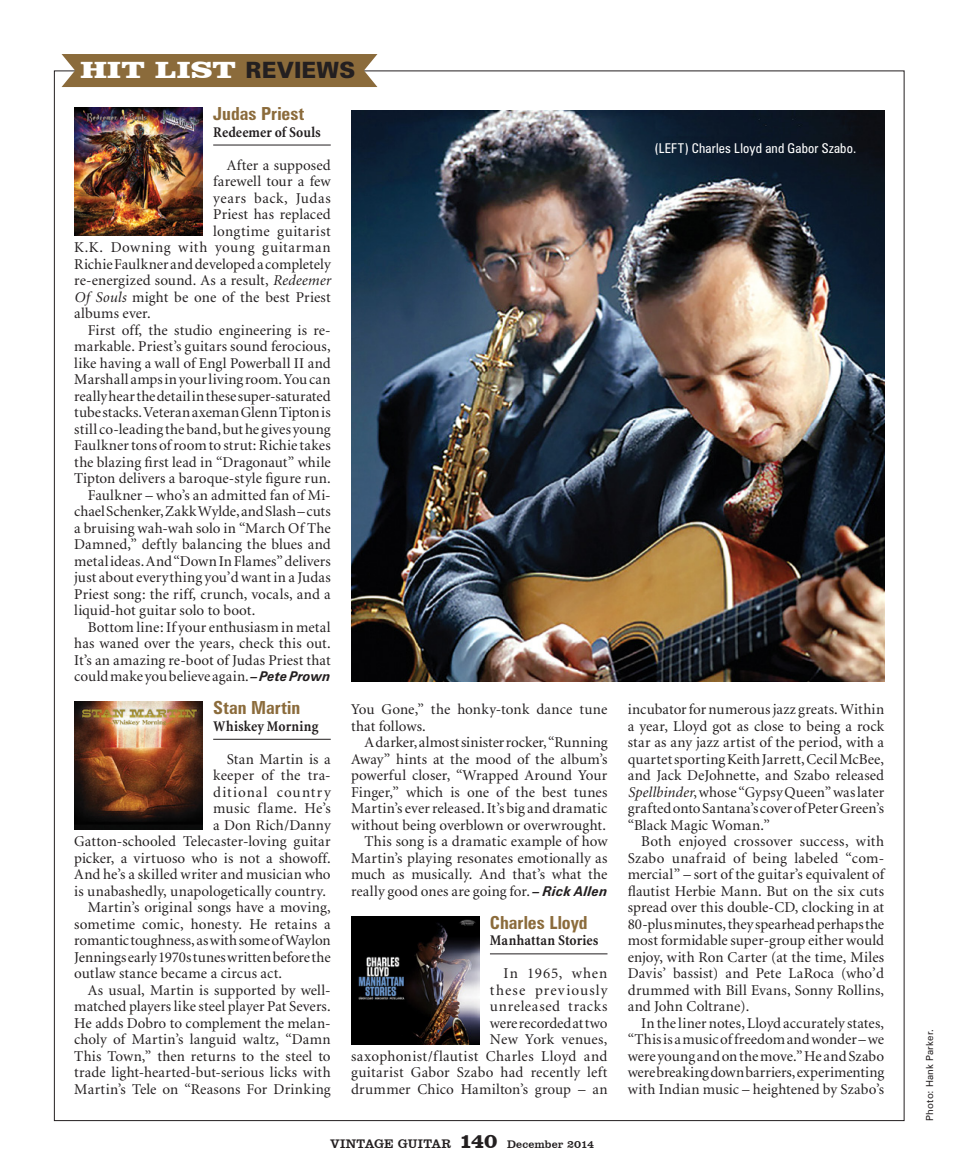
<style>
.page{position:relative;width:972px;height:1175px;background:#fff}
.page>*{position:absolute;margin:0;border:0;box-sizing:border-box;transform-origin:0 0}
.t1{font:900 24px "Clarendon BT";letter-spacing:.005em;color:#fff;scale:1.31 1}
.t2{font:700 condensed 18px "Zurich BT";letter-spacing:.005em;color:#8b6b3b}
.t3{font:15px/16.5px "Minion";letter-spacing:.01em;color:#231f20;text-align:justify}
.t4{font:700 condensed 15px "Minion";letter-spacing:.01em;color:#231f20}
.t5{font:15px "Minion";letter-spacing:-.01em;color:#231f20}
.t6{font:15px "Minion";letter-spacing:.05em;color:#231f20}
.t7{font:15px "Minion";letter-spacing:.035em;color:#231f20}
.t8{font:15px "Minion";letter-spacing:.04em;color:#231f20}
.t9{font:15px "Minion";letter-spacing:.075em;color:#231f20}
.t10{font:condensed 13.5px "Zurich BT";letter-spacing:.015em;color:#fff}
.t11{font:12.75px "Clarendon BT";letter-spacing:.025em;color:#231f20}
.t12{font:9.75px "Zurich BT";letter-spacing:.025em;color:#231f20}
.s1{font-family:"Zurich BT";font-size:22.5px;color:#231f20}
.s2{font-style:italic}
.s3{font-family:"Zurich BT";font-weight:700;font-style:italic;font-size:13.5px}
.s4{font-weight:700;font-size:21px}
.s5{font-size:11.25px}
</style>
<div class="page">
<hr style="left:213px;top:145px;width:118px;height:1px;background:#231f20">
<hr style="left:213px;top:739px;width:118px;height:1px;background:#231f20">
<img style="left:74px;top:107px;width:128px;height:128px">
<img style="left:74px;top:701px;width:128px;height:128px">
<div style="left:62px;top:54px;width:315px;height:33px;background:#8b6b3b"></div>
<hr style="left:490px;top:953px;width:118px;height:1px;background:#231f20">
<img style="left:351px;top:916px;width:128px;height:128px">
<img style="left:351px;top:110px;width:533px;height:571px">
<h1 class="t1" style="left:80px;top:55px;width:211px">HIT LIST <span class="s1">REVIEWS</span></h1>
<p class="t2" style="left:213px;top:103px;width:93px">Judas Priest</p>
<p class="t4" style="left:213px;top:124px;width:109px">Redeemer of Souls</p>
<p class="t3" style="left:227px;top:157px;width:106px">After a supposed</p>
<p class="t3" style="left:213px;top:173px;width:119px">farewell tour a few</p>
<p class="t8" style="left:213px;top:190px;width:119px">years back, Judas</p>
<p class="t3" style="left:213px;top:206px;width:119px">Priest has replaced</p>
<p class="t7" style="left:213px;top:223px;width:119px">longtime guitarist</p>
<p class="t6" style="left:74px;top:240px;width:258px">K.K. Downing with young guitarman</p>
<p class="t3" style="left:74px;top:256px;width:258px">Richie Faulkner and developed a completely</p>
<p class="t3" style="left:74px;top:272px;width:258px">re-energized sound. As a result, <span class="s2">Redeemer</span></p>
<p class="t3" style="left:74px;top:289px;width:258px"><span class="s2">Of Souls</span> might be one of the best Priest</p>
<p class="t3" style="left:74px;top:305px;width:78px">albums ever.</p>
<p class="t3" style="left:88px;top:322px;width:245px">First off, the studio engineering is re-</p>
<p class="t3" style="left:74px;top:338px;width:258px">markable. Priest’s guitars sound ferocious,</p>
<p class="t3" style="left:74px;top:355px;width:258px">like having a wall of Engl Powerball II and</p>
<p class="t3" style="left:74px;top:371px;width:258px">Marshall amps in your living room. You can</p>
<p class="t3" style="left:74px;top:388px;width:258px">really hear the detail in these super-saturated</p>
<p class="t3" style="left:74px;top:404px;width:258px">tube stacks. Veteran axeman Glenn Tipton is</p>
<p class="t3" style="left:74px;top:421px;width:258px">still co-leading the band, but he gives young</p>
<p class="t3" style="left:74px;top:437px;width:258px">Faulkner tons of room to strut: Richie takes</p>
<p class="t3" style="left:74px;top:454px;width:258px">the blazing first lead in “Dragonaut” while</p>
<p class="t3" style="left:74px;top:470px;width:258px">Tipton delivers a baroque-style figure run.</p>
<p class="t3" style="left:88px;top:487px;width:244px">Faulkner – who’s an admitted fan of Mi-</p>
<p class="t3" style="left:74px;top:503px;width:258px">chael Schenker, Zakk Wylde, and Slash – cuts</p>
<p class="t3" style="left:74px;top:520px;width:258px">a bruising wah-wah solo in “March Of The</p>
<p class="t3" style="left:74px;top:536px;width:258px">Damned,” deftly balancing the blues and</p>
<p class="t3" style="left:74px;top:553px;width:258px">metal ideas. And “Down In Flames” delivers</p>
<p class="t3" style="left:74px;top:569px;width:258px">just about everything you’d want in a Judas</p>
<p class="t3" style="left:74px;top:586px;width:258px">Priest song: the riff, crunch, vocals, and a</p>
<p class="t3" style="left:74px;top:602px;width:183px">liquid-hot guitar solo to boot.</p>
<p class="t3" style="left:88px;top:619px;width:245px">Bottom line: If your enthusiasm in metal</p>
<p class="t3" style="left:74px;top:635px;width:258px">has waned over the years, check this out.</p>
<p class="t3" style="left:74px;top:652px;width:258px">It’s an amazing re-boot of Judas Priest that</p>
<p class="t3" style="left:74px;top:668px;width:258px">could make you believe again. <span class="s3">– Pete Prown</span></p>
<p class="t2" style="left:213px;top:697px;width:89px">Stan Martin</p>
<p class="t4" style="left:213px;top:718px;width:107px">Whiskey Morning</p>
<p class="t3" style="left:227px;top:751px;width:106px">Stan Martin is a</p>
<p class="t3" style="left:213px;top:767px;width:119px">keeper of the tra-</p>
<p class="t9" style="left:213px;top:784px;width:119px">ditional country</p>
<p class="t3" style="left:213px;top:800px;width:119px">music flame. He’s</p>
<p class="t3" style="left:213px;top:817px;width:119px">a Don Rich/Danny</p>
<p class="t3" style="left:74px;top:833px;width:258px">Gatton-schooled Telecaster-loving guitar</p>
<p class="t3" style="left:74px;top:850px;width:258px">picker, a virtuoso who is not a showoff.</p>
<p class="t3" style="left:74px;top:866px;width:258px">And he’s a skilled writer and musician who</p>
<p class="t3" style="left:74px;top:883px;width:253px">is unabashedly, unapologetically country.</p>
<p class="t3" style="left:88px;top:899px;width:244px">Martin’s original songs have a moving,</p>
<p class="t3" style="left:74px;top:916px;width:258px">sometime comic, honesty. He retains a</p>
<p class="t5" style="left:74px;top:933px;width:258px">romantic toughness, as with some of Waylon</p>
<p class="t3" style="left:74px;top:949px;width:258px">Jennings early 1970s tunes written before the</p>
<p class="t3" style="left:74px;top:965px;width:209px">outlaw stance became a circus act.</p>
<p class="t3" style="left:88px;top:982px;width:244px">As usual, Martin is supported by well-</p>
<p class="t3" style="left:74px;top:998px;width:258px">matched players like steel player Pat Severs.</p>
<p class="t3" style="left:74px;top:1015px;width:258px">He adds Dobro to complement the melan-</p>
<p class="t3" style="left:74px;top:1031px;width:258px">choly of Martin’s languid waltz, “Damn</p>
<p class="t3" style="left:74px;top:1048px;width:258px">This Town,” then returns to the steel to</p>
<p class="t3" style="left:74px;top:1064px;width:258px">trade light-hearted-but-serious licks with</p>
<p class="t3" style="left:74px;top:1081px;width:258px">Martin’s Tele on “Reasons For Drinking</p>
<p class="t3" style="left:351px;top:701px;width:258px">You Gone,” the honky-tonk dance tune that follows.</p>
<p class="t3" style="left:351px;top:734px;width:258px;text-align:right">A darker, almost sinister rocker, “Running Away” hints at the mood of the album’s powerful closer, “Wrapped Around Your Finger,” which is one of the best tunes Martin’s ever released. It’s big and dramatic without being overblown or overwrought.<br>This song is a dramatic example of how Martin’s playing resonates emotionally as much as musically. And that’s what the really good ones are going for. <span class="s3">– Rick Allen</span></p>
<p class="t2" style="left:490px;top:911px;width:99px">Charles Lloyd</p>
<p class="t4" style="left:490px;top:932px;width:110px">Manhattan Stories</p>
<p class="t3" style="left:351px;top:965px;width:258px;text-align:right">In 1965, when<br>these previously<br>unreleased tracks<br>were recorded at two<br>New York venues,<br>saxophonist/flautist Charles Lloyd and guitarist Gabor Szabo had recently left drummer Chico Hamilton’s group – an</p>
<p class="t11" style="left:330px;top:1135px;width:265px">Vintage Guitar <span class="s4">140</span> <span class="s5">December 2014</span></p>
<p class="t10" style="left:655px;top:140px;width:203px">(LEFT) Charles Lloyd and Gabor Szabo.</p>
<p class="t3" style="left:628px;top:701px;width:258px">incubator for numerous jazz greats. Within a year, Lloyd got as close to being a rock star as any jazz artist of the period, with a quartet sporting Keith Jarrett, Cecil McBee, and Jack DeJohnette, and Szabo released <span class="s2">Spellbinder</span>, whose “Gypsy Queen” was later grafted onto Santana’s cover of Peter Green’s “Black Magic Woman.”</p>
<p class="t3" style="left:628px;top:833px;width:258px;text-indent:13px">Both enjoyed crossover success, with Szabo unafraid of being labeled “com&shy;mercial” – sort of the guitar’s equivalent of flautist Herbie Mann. But on the six cuts spread over this double-CD, clocking in at 80-plus minutes, they spearhead perhaps the most formidable super-group either would enjoy, with Ron Carter (at the time, Miles Davis’ bassist) and Pete LaRoca (who’d drummed with Bill Evans, Sonny Rollins, and John Coltrane).</p>
<p class="t3" style="left:628px;top:1015px;width:258px;text-indent:13px">In the liner notes, Lloyd accurately states, “This is a music of freedom and wonder – we were young and on the move.” He and Szabo were breaking down barriers, experimenting with Indian music – heightened by Szabo’s</p>
<p class="t12" style="left:924px;top:1120px;width:93px;rotate:-90deg">Photo: Hank Parker.</p>
</div>
